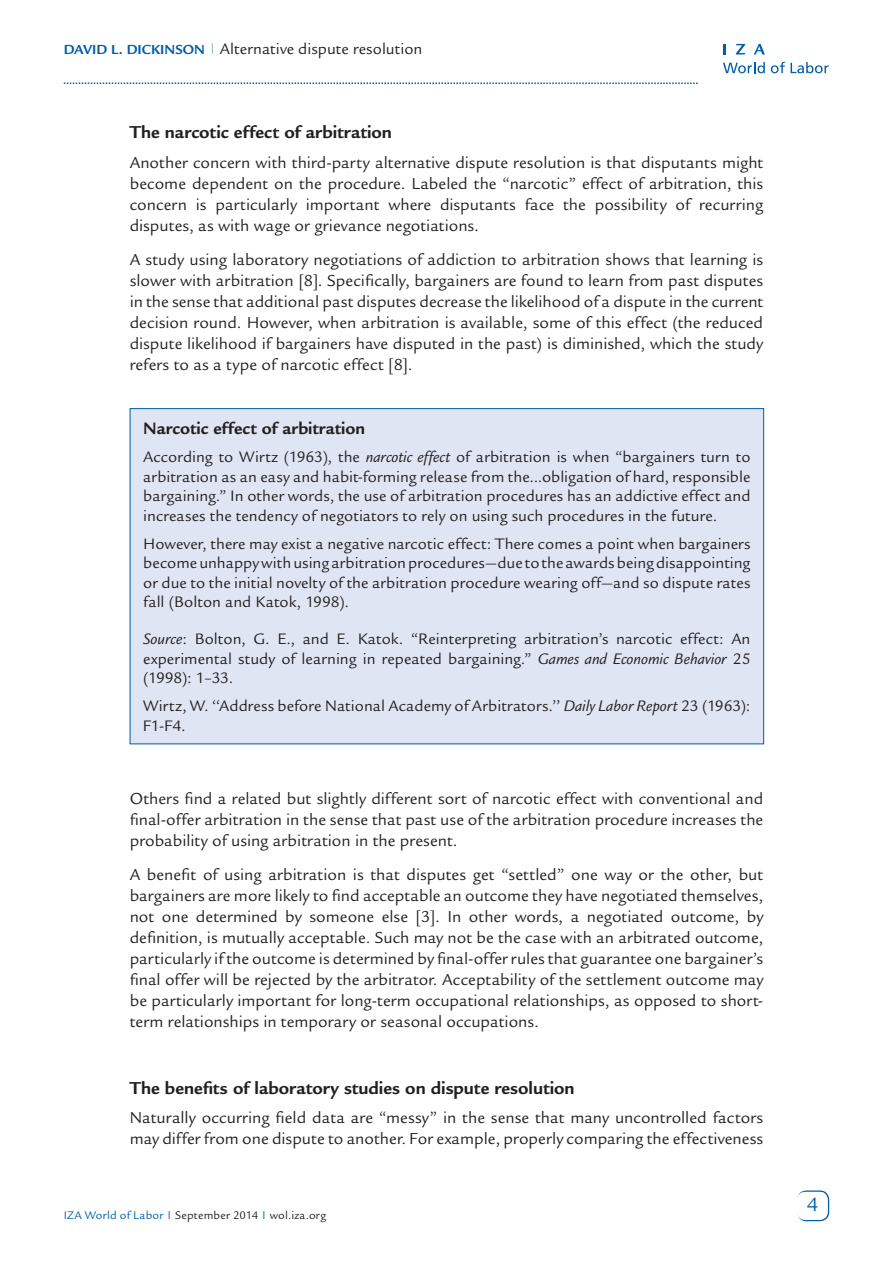
<style>
.page{position:relative;width:893px;height:1263px;background:#fff}
.page>*{position:absolute;margin:0;border:0;box-sizing:border-box;transform-origin:0 0}
.t1{font:21px "Legacy Sans Std";color:#015dab}
.t2{font:700 18.75px "Legacy Sans Std";letter-spacing:.005em;color:#231f20}
.t3{font:700 18px "Legacy Sans Std";letter-spacing:.01em;color:#231f20}
.t4{font:17.25px/21px "Legacy Sans Std";color:#231f20;text-align:justify}
.t5{font:16.5px/19.5px "Legacy Sans Std";letter-spacing:.005em;color:#231f20;text-align:justify}
.t6{font:12px "Legacy Sans Std";letter-spacing:.02em;color:#231f20}
.s1{font-weight:700;font-size:14.25px;color:#015dab}
.s2{font-style:italic}
.s3{color:#015dab}
</style>
<div class="page">
<div style="left:797px;top:1190px;width:32px;height:31px;border:2px solid #015dab;border-radius:9px"></div>
<div style="left:797px;top:1192px;width:31px;height:28px;background:#fff;border-radius:9px"></div>
<svg style="left:64px;top:82px;width:634px;height:2px"></svg>
<svg style="left:723px;top:62px;width:42px;height:11px"></svg>
<svg style="left:771px;top:62px;width:14px;height:11px"></svg>
<svg style="left:791px;top:62px;width:38px;height:11px"></svg>
<svg style="left:723px;top:44px;width:3px;height:10px"></svg>
<svg style="left:736px;top:44px;width:9px;height:10px"></svg>
<svg style="left:754px;top:44px;width:11px;height:10px"></svg>
<div style="left:130px;top:409px;width:634px;height:335px;background:#e0e5f3"></div>
<p class="t5" style="left:64px;top:39px;width:360px"><span class="s1">David L. Dickinson</span> <sup>|</sup> Alternative dispute resolution</p>
<p class="t2" style="left:130px;top:122px;width:264px">The narcotic effect of arbitration</p>
<p class="t4" style="left:130px;top:152px;width:635px">Another concern with third-party alternative dispute resolution is that disputants might become dependent on the procedure. Labeled the “narcotic” effect of arbitration, this concern is particularly important where disputants face the possibility of recurring disputes, as with wage or grievance negotiations.</p>
<p class="t4" style="left:130px;top:249px;width:635px">A study using laboratory negotiations of addiction to arbitration shows that learning is slower with arbitration [8]. Specifically, bargainers are found to learn from past disputes in the sense that additional past disputes decrease the likelihood of a dispute in the current decision round. However, when arbitration is available, some of this effect (the reduced dispute likelihood if bargainers have disputed in the past) is diminished, which the study refers to as a type of narcotic effect [8].</p>
<p class="t3" style="left:143px;top:418px;width:223px">Narcotic effect of arbitration</p>
<p class="t5" style="left:143px;top:447px;width:609px">According to Wirtz (1963), the <span class="s2">narcotic effect</span> of arbitration is when “bargainers turn to arbitration as an easy and habit-forming release from the...obligation of hard, responsible bargaining.” In other words, the use of arbitration procedures has an addictive effect and increases the tendency of negotiators to rely on using such procedures in the future.</p>
<p class="t5" style="left:143px;top:534px;width:609px">However, there may exist a negative narcotic effect: There comes a point when bargainers become unhappy with using arbitration procedures—due to the awards being disappointing or due to the initial novelty of the arbitration procedure wearing off—and so dispute rates fall (Bolton and Katok, 1998).</p>
<p class="t5" style="left:143px;top:629px;width:609px"><span class="s2">Source</span>: Bolton, G. E., and E. Katok. “Reinterpreting arbitration’s narcotic effect: An experimental study of learning in repeated bargaining.” <span class="s2">Games and Economic Behavior</span> 25 (1998): 1–33.</p>
<p class="t5" style="left:143px;top:696px;width:609px">Wirtz, W. ‘‘Address before National Academy of Arbitrators.’’ <span class="s2">Daily Labor Report</span> 23 (1963):<br>F1-F4.</p>
<p class="t4" style="left:130px;top:788px;width:635px">Others find a related but slightly different sort of narcotic effect with conventional and final-offer arbitration in the sense that past use of the arbitration procedure increases the probability of using arbitration in the present.</p>
<p class="t4" style="left:130px;top:864px;width:635px">A benefit of using arbitration is that disputes get “settled” one way or the other, but bargainers are more likely to find acceptable an outcome they have negotiated themselves, not one determined by someone else [3]. In other words, a negotiated outcome, by definition, is mutually acceptable. Such may not be the case with an arbitrated outcome, particularly if the outcome is determined by final-offer rules that guarantee one bargainer’s final offer will be rejected by the arbitrator. Acceptability of the settlement outcome may be particularly important for long-term occupational relationships, as opposed to short&shy;term relationships in temporary or seasonal occupations.</p>
<p class="t2" style="left:130px;top:1077px;width:446px">The benefits of laboratory studies on dispute resolution</p>
<p class="t4" style="left:130px;top:1107px;width:635px">Naturally occurring field data are “messy” in the sense that many uncontrolled factors may differ from one dispute to another. For example, properly comparing the effectiveness</p>
<p class="t6" style="left:64px;top:1208px;width:264px"><span class="s3">IZA World of Labor</span> <sup>|</sup> September 2014 <sup>|</sup> wol.iza.org</p>
<p class="t1" style="left:807px;top:1192px;width:13px">4</p>
</div>
